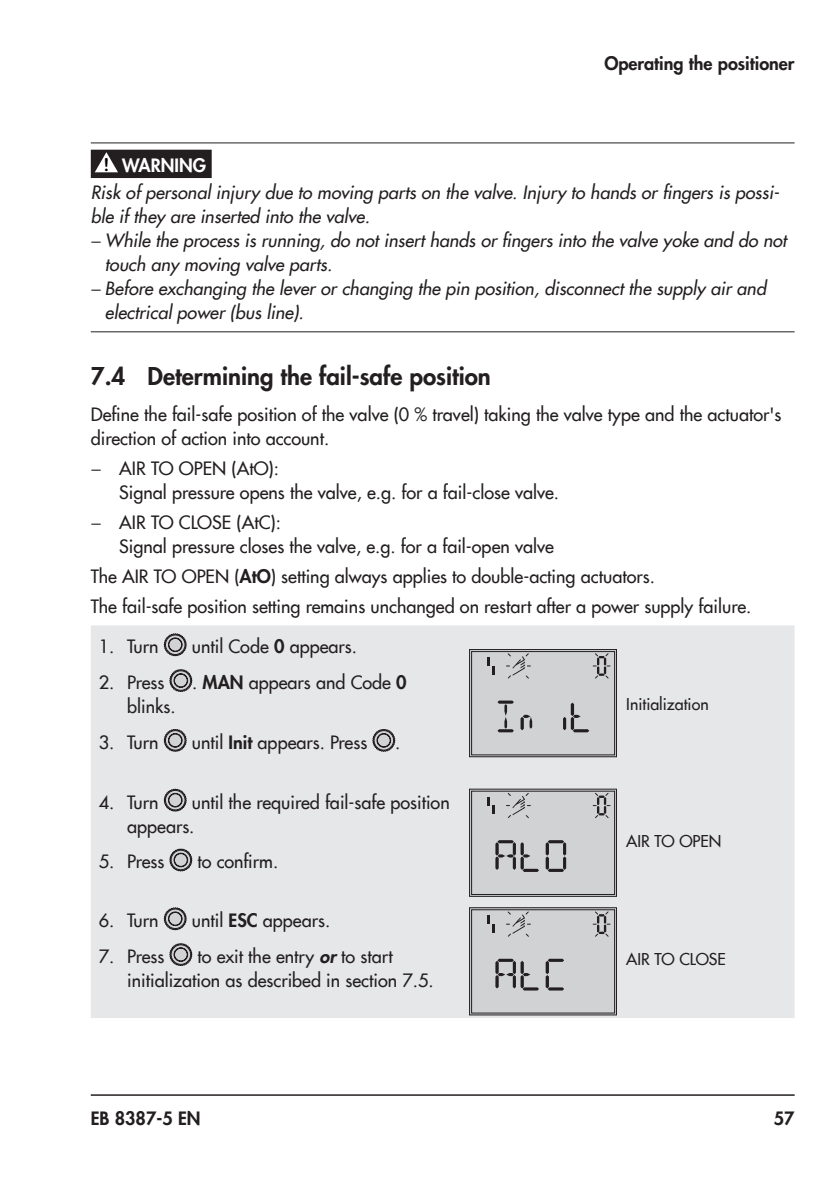
<style>
.page{position:relative;width:840px;height:1191px;background:#fff}
.page>*{position:absolute;margin:0;border:0;box-sizing:border-box;transform-origin:0 0}
.t1{font:800 24px "Futura Com";color:#231f20}
.t2{font:500 18px/24px "Futura Com";color:#231f20}
.t3{font:italic 500 18px "Futura Com";color:#231f20}
.t4{font:800 18px "Futura Com";color:#231f20}
.t5{font:800 18px "Futura Com";color:#fff}
.t6{font:500 16px "Futura Com";color:#231f20}
.s1{font-family:"Arial Rounded MT Bold";font-weight:400;color:#000002}
.s2{font-family:"Myriad Pro";font-weight:400;font-style:normal}
.s3{font-family:"Myriad Pro";font-weight:400}
.s4{font-weight:800}
.s5{font-weight:800;font-style:italic}
</style>
<div class="page">
<hr style="left:91px;top:1094px;width:703px;height:1px;background:#231f20">
<hr style="left:91px;top:142px;width:703px;height:1px;background:#231f20">
<hr style="left:91px;top:331px;width:703px;height:1px;background:#231f20">
<div style="left:91px;top:625px;width:703px;height:393px;background:#e6e7e9"></div>
<svg style="left:164px;top:633px;width:22px;height:23px"></svg>
<svg style="left:469px;top:649px;width:147px;height:108px;background:#c0c0c2"></svg>
<svg style="left:169px;top:669px;width:23px;height:23px"></svg>
<svg style="left:164px;top:729px;width:22px;height:22px"></svg>
<svg style="left:372px;top:729px;width:23px;height:22px"></svg>
<svg style="left:164px;top:789px;width:22px;height:22px"></svg>
<svg style="left:469px;top:789px;width:147px;height:107px;background:#bfbfc1"></svg>
<svg style="left:169px;top:848px;width:23px;height:23px"></svg>
<svg style="left:164px;top:907px;width:22px;height:23px"></svg>
<svg style="left:469px;top:907px;width:147px;height:108px;background:#bebfc1"></svg>
<svg style="left:169px;top:943px;width:23px;height:23px"></svg>
<div style="left:91px;top:150px;width:120px;height:28px;background:#231f20"></div>
<svg style="left:95px;top:152px;width:23px;height:20px"></svg>
<p class="t5" style="left:103px;top:152px;width:104px"><span class="s1">!</span> WARNING</p>
<p class="t4" style="left:604px;top:49px;width:192px">Operating the positioner</p>
<p class="t3" style="left:91px;top:179px;width:689px">Risk of personal injury due to moving parts on the valve. Injury to hands or fingers is possi-</p>
<p class="t3" style="left:91px;top:203px;width:280px">ble if they are inserted into the valve.</p>
<p class="t3" style="left:91px;top:227px;width:696px"><span class="s2">−</span> While the process is running, do not insert hands or fingers into the valve yoke and do not</p>
<p class="t3" style="left:105px;top:251px;width:228px">touch any moving valve parts.</p>
<p class="t3" style="left:91px;top:275px;width:676px"><span class="s2">−</span> Before exchanging the lever or changing the pin position, disconnect the supply air and</p>
<p class="t3" style="left:105px;top:299px;width:200px">electrical power (bus line).</p>
<h1 class="t1" style="left:91px;top:358px;width:401px">7.4 Determining the fail-safe position</h1>
<p class="t2" style="left:91px;top:402px;width:691px">Define the fail-safe position of the valve (0 % travel) taking the valve type and the actuator's direction of action into account.</p>
<p class="t2" style="left:119px;top:456px;width:441px;text-indent:-28px"><span class="s3">−</span> AIR TO OPEN (AtO):<br>Signal pressure opens the valve, e.g. for a fail-close valve.</p>
<p class="t2" style="left:119px;top:510px;width:436px;text-indent:-28px"><span class="s3">−</span> AIR TO CLOSE (AtC):<br>Signal pressure closes the valve, e.g. for a fail-open valve</p>
<p class="t2" style="left:91px;top:561px;width:661px;line-height:30px">The AIR TO OPEN (<span class="s4">AtO</span>) setting always applies to double-acting actuators.<br>The fail-safe position setting remains unchanged on restart after a power supply failure.</p>
<p class="t2" style="left:99px;top:633px;width:61px">1. Turn</p>
<p class="t2" style="left:192px;top:633px;width:166px">until Code <span class="s4">0</span> appears.</p>
<p class="t6" style="left:626px;top:692px;width:84px">Initialization</p>
<p class="t2" style="left:99px;top:669px;width:67px">2. Press</p>
<p class="t2" style="left:192px;top:669px;width:216px">. <span class="s4">MAN</span> appears and Code <span class="s4">0</span></p>
<p class="t2" style="left:127px;top:693px;width:50px">blinks.</p>
<p class="t2" style="left:99px;top:729px;width:61px">3. Turn</p>
<p class="t2" style="left:192px;top:729px;width:177px">until <span class="s4">Init</span> appears. Press</p>
<p class="t2" style="left:395px;top:729px;width:7px">.</p>
<p class="t2" style="left:127px;top:789px;width:324px;text-indent:65px">until the required fail-safe position appears.</p>
<p class="t2" style="left:99px;top:789px;width:61px">4. Turn</p>
<p class="t2" style="left:99px;top:849px;width:67px">5. Press</p>
<p class="t2" style="left:197px;top:849px;width:82px">to confirm.</p>
<p class="t6" style="left:626px;top:829px;width:97px">AIR TO OPEN</p>
<p class="t2" style="left:99px;top:907px;width:61px">6. Turn</p>
<p class="t2" style="left:192px;top:907px;width:140px">until <span class="s4">ESC</span> appears.</p>
<p class="t2" style="left:99px;top:943px;width:67px">7. Press</p>
<p class="t2" style="left:197px;top:943px;width:197px">to exit the entry <span class="s5">or</span> to start</p>
<p class="t6" style="left:626px;top:947px;width:101px">AIR TO CLOSE</p>
<p class="t2" style="left:127px;top:967px;width:308px">initialization as described in section 7.5.</p>
<p class="t4" style="left:91px;top:1104px;width:111px">EB 8387-5 EN</p>
<p class="t4" style="left:773px;top:1104px;width:22px">57</p>
</div>
